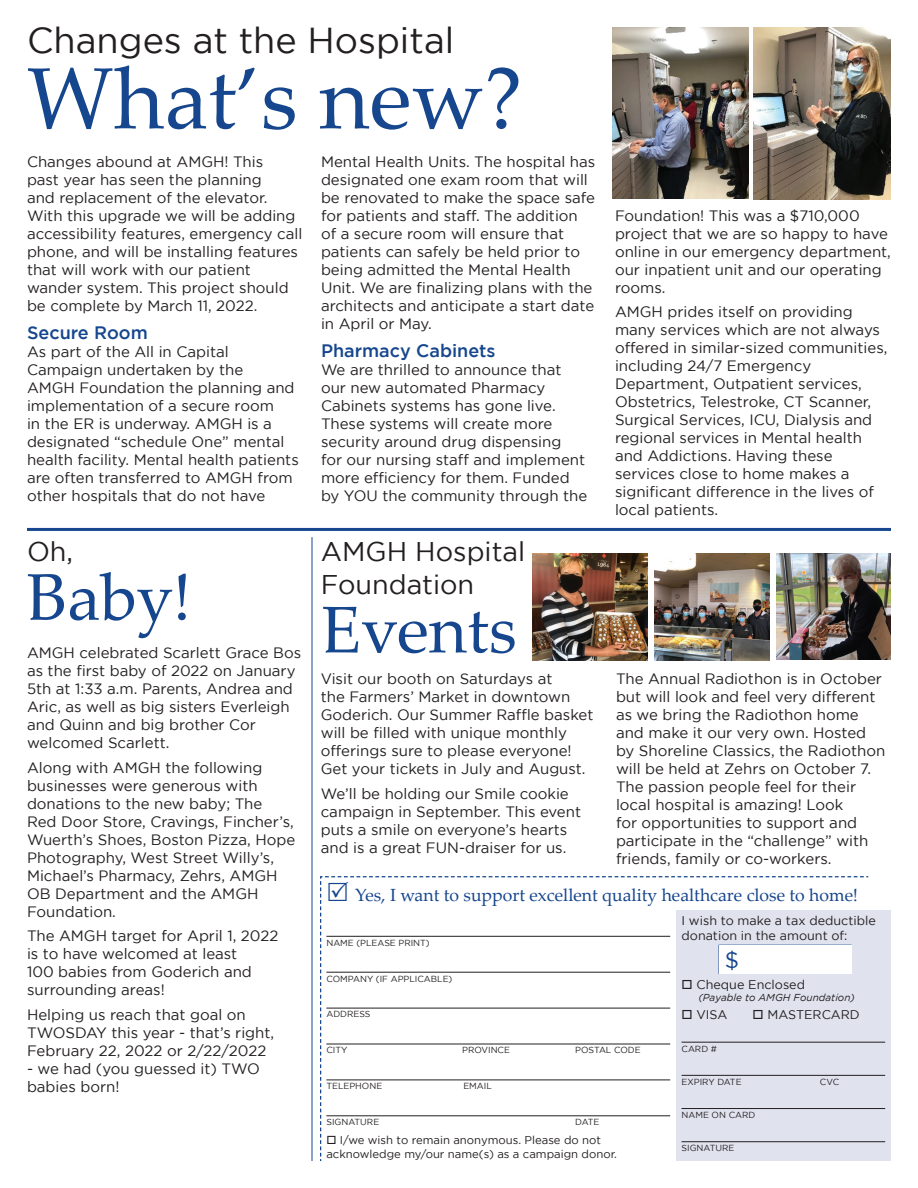
<style>
.page{position:relative;width:918px;height:1188px;background:#fff}
.page>*{position:absolute;margin:0;border:0;box-sizing:border-box;transform-origin:0 0}
.t1{font:87px "Palatino Linotype";color:#16468d}
.t2{font:66px "Palatino Linotype";color:#16468d}
.t3{font:36px "Gotham";color:#231f20}
.t4{font:27px/32.4px "Gotham";color:#231f20}
.t5{font:22.65px "Gotham";color:#16468d}
.t6{font:500 18px "Gotham";color:#16468d}
.t7{font:17.55px "Palatino Linotype";color:#16468d}
.t8{font:15px/18px "Gotham";color:#231f20}
.t9{font:12.6px/15.1px "Gotham";color:#231f20}
.t10{font:11.25px "Gotham";color:#231f20}
.t11{font:italic 10.05px "Gotham";color:#231f20}
.t12{font:8.85px "Gotham";color:#231f20}
</style>
<div class="page">
<div style="left:676px;top:910px;width:215px;height:251px;background:#e0e2ee"></div>
<hr style="left:682px;top:1141px;width:203px;height:1px;background:#231f20">
<hr style="left:682px;top:1108px;width:203px;height:1px;background:#231f20">
<hr style="left:682px;top:1075px;width:203px;height:1px;background:#231f20">
<hr style="left:682px;top:1042px;width:203px;height:1px;background:#231f20">
<hr style="left:312px;top:537px;width:1px;height:624px;background:#16468d">
<hr style="left:27px;top:528px;width:864px;height:3px;background:#16468d">
<img style="left:612px;top:28px;width:136px;height:170px">
<img style="left:754px;top:27px;width:137px;height:172px">
<img style="left:533px;top:553px;width:115px;height:107px">
<img style="left:654px;top:553px;width:115px;height:107px">
<img style="left:776px;top:553px;width:115px;height:107px">
<svg style="left:320px;top:876px;width:548px;height:285px"></svg>
<p class="t3" style="left:27px;top:21px;width:429px">Changes at the Hospital</p>
<h1 class="t1" style="left:27px;top:37px;width:497px">What’s new?</h1>
<p class="t8" style="left:27px;top:152px;width:242px">Changes abound at AMGH! This past year has seen the planning and replacement of the elevator.</p>
<p class="t8" style="left:27px;top:206px;width:270px">With this upgrade we will be adding</p>
<p class="t8" style="left:27px;top:224px;width:277px">accessibility features, emergency call phone, and will be installing features</p>
<p class="t8" style="left:27px;top:260px;width:225px">that will work with our patient</p>
<p class="t8" style="left:27px;top:278px;width:263px">wander system. This project should be complete by March 11, 2022.</p>
<p class="t6" style="left:27px;top:322px;width:122px">Secure Room</p>
<p class="t8" style="left:27px;top:342px;width:218px">As part of the All in Capital<br>Campaign undertaken by the</p>
<p class="t8" style="left:27px;top:378px;width:269px">AMGH Foundation the planning and</p>
<p class="t8" style="left:27px;top:396px;width:273px">implementation of a secure room<br>in the ER is underway. AMGH is a designated “schedule One” mental health facility. Mental health patients are often transferred to AMGH from</p>
<p class="t8" style="left:27px;top:486px;width:240px">other hospitals that do not have</p>
<p class="t8" style="left:321px;top:152px;width:276px">Mental Health Units. The hospital has designated one exam room that will</p>
<p class="t8" style="left:321px;top:188px;width:276px">be renovated to make the space safe for patients and staff. The addition of a secure room will ensure that patients can safely be held prior to</p>
<p class="t8" style="left:321px;top:260px;width:251px">being admitted the Mental Health</p>
<p class="t8" style="left:321px;top:278px;width:273px">Unit. We are finalizing plans with the</p>
<p class="t8" style="left:321px;top:296px;width:275px">architects and anticipate a start date</p>
<p class="t8" style="left:321px;top:314px;width:112px">in April or May.</p>
<p class="t6" style="left:321px;top:340px;width:176px">Pharmacy Cabinets</p>
<p class="t8" style="left:321px;top:360px;width:242px">We are thrilled to announce that</p>
<p class="t8" style="left:321px;top:378px;width:268px">our new automated Pharmacy<br>Cabinets systems has gone live.<br>These systems will create more security around drug dispensing<br>for our nursing staff and implement more efficiency for them. Funded by YOU the community through the</p>
<p class="t8" style="left:615px;top:206px;width:278px">Foundation! This was a $710,000 project that we are so happy to have online in our emergency department,</p>
<p class="t8" style="left:615px;top:260px;width:268px">our inpatient unit and our operating rooms.</p>
<p class="t8" style="left:615px;top:303px;width:274px">AMGH prides itself on providing many services which are not always offered in similar-sized communities, including 24/7 Emergency Department, Outpatient services, Obstetrics, Telestroke, CT Scanner, Surgical Services, ICU, Dialysis and</p>
<p class="t8" style="left:615px;top:429px;width:249px">regional services in Mental health and Addictions. Having these services close to home makes a</p>
<p class="t8" style="left:615px;top:483px;width:260px">significant difference in the lives of</p>
<p class="t8" style="left:615px;top:501px;width:105px">local patients.</p>
<p class="t4" style="left:27px;top:535px;width:48px">Oh,</p>
<h1 class="t2" style="left:27px;top:550px;width:166px">Baby!</h1>
<p class="t8" style="left:27px;top:643px;width:276px">AMGH celebrated Scarlett Grace Bos as the first baby of 2022 on January<br>5th at 1:33 a.m. Parents, Andrea and<br>Aric, as well as big sisters Everleigh and Quinn and big brother Cor welcomed Scarlett.</p>
<p class="t8" style="left:27px;top:758px;width:237px">Along with AMGH the following</p>
<p class="t8" style="left:27px;top:776px;width:232px">businesses were generous with</p>
<p class="t8" style="left:27px;top:794px;width:270px">donations to the new baby; The<br>Red Door Store, Cravings, Fincher’s,<br>Wuerth’s Shoes, Boston Pizza, Hope<br>Photography, West Street Willy’s,<br>Michael’s Pharmacy, Zehrs, AMGH<br>OB Department and the AMGH</p>
<p class="t8" style="left:27px;top:902px;width:90px">Foundation.</p>
<p class="t8" style="left:27px;top:927px;width:253px">The AMGH target for April 1, 2022</p>
<p class="t8" style="left:27px;top:945px;width:212px">is to have welcomed at least</p>
<p class="t8" style="left:27px;top:963px;width:226px">100 babies from Goderich and surrounding areas!</p>
<p class="t8" style="left:27px;top:1006px;width:220px">Helping us reach that goal on</p>
<p class="t8" style="left:27px;top:1024px;width:249px">TWOSDAY this year - that’s right,<br>February 22, 2022 or 2/22/2022</p>
<p class="t8" style="left:27px;top:1060px;width:235px">- we had (you guessed it) TWO babies born!</p>
<p class="t4" style="left:321px;top:535px;width:206px">AMGH Hospital<br>Foundation</p>
<h1 class="t2" style="left:321px;top:583px;width:198px">Events</h1>
<p class="t8" style="left:321px;top:669px;width:274px">Visit our booth on Saturdays at<br>the Farmers’ Market in downtown Goderich. Our Summer Raffle basket will be filled with unique monthly offerings sure to please everyone!<br>Get your tickets in July and August.</p>
<p class="t8" style="left:321px;top:784px;width:262px">We’ll be holding our Smile cookie campaign in September. This event puts a smile on everyone’s hearts and is a great FUN-draiser for us.</p>
<p class="t8" style="left:616px;top:669px;width:268px">The Annual Radiothon is in October but will look and feel very different</p>
<p class="t8" style="left:616px;top:705px;width:244px">as we bring the Radiothon home</p>
<p class="t8" style="left:616px;top:723px;width:271px">and make it our very own. Hosted by Shoreline Classics, the Radiothon will be held at Zehrs on October 7.<br>The passion people feel for their local hospital is amazing! Look<br>for opportunities to support and</p>
<p class="t8" style="left:616px;top:831px;width:254px">participate in the “challenge” with</p>
<p class="t8" style="left:616px;top:849px;width:217px">friends, family or co-workers.</p>
<p class="t7" style="left:355px;top:883px;width:504px">Yes, I want to support excellent quality healthcare close to home!</p>
<p class="t9" style="left:682px;top:913px;width:196px">I wish to make a tax deductible donation in the amount of:</p>
<p class="t12" style="left:326px;top:938px;width:105px">NAME (PLEASE PRINT)</p>
<p class="t5" style="left:725px;top:947px;width:16px">$</p>
<p class="t12" style="left:326px;top:974px;width:128px">COMPANY (IF APPLICABLE)</p>
<p class="t9" style="left:682px;top:976px;width:125px">□ Cheque Enclosed</p>
<p class="t11" style="left:699px;top:992px;width:158px">(Payable to AMGH Foundation)</p>
<p class="t12" style="left:326px;top:1009px;width:46px">ADDRESS</p>
<p class="t9" style="left:682px;top:1007px;width:47px">□ VISA</p>
<p class="t9" style="left:753px;top:1007px;width:109px">□ MASTERCARD</p>
<p class="t12" style="left:326px;top:1045px;width:23px">CITY</p>
<p class="t12" style="left:462px;top:1045px;width:49px">PROVINCE</p>
<p class="t12" style="left:575px;top:1045px;width:67px">POSTAL CODE</p>
<p class="t12" style="left:682px;top:1044px;width:37px">CARD #</p>
<p class="t12" style="left:326px;top:1081px;width:57px">TELEPHONE</p>
<p class="t12" style="left:463px;top:1081px;width:30px">EMAIL</p>
<p class="t12" style="left:682px;top:1077px;width:62px">EXPIRY DATE</p>
<p class="t12" style="left:820px;top:1077px;width:21px">CVC</p>
<p class="t12" style="left:682px;top:1110px;width:75px">NAME ON CARD</p>
<p class="t12" style="left:326px;top:1117px;width:54px">SIGNATURE</p>
<p class="t12" style="left:575px;top:1117px;width:26px">DATE</p>
<p class="t10" style="left:326px;top:1134px;width:276px">□ I/we wish to remain anonymous. Please do not</p>
<p class="t12" style="left:682px;top:1143px;width:54px">SIGNATURE</p>
<p class="t10" style="left:326px;top:1148px;width:292px">acknowledge my/our name(s) as a campaign donor.</p>
</div>
